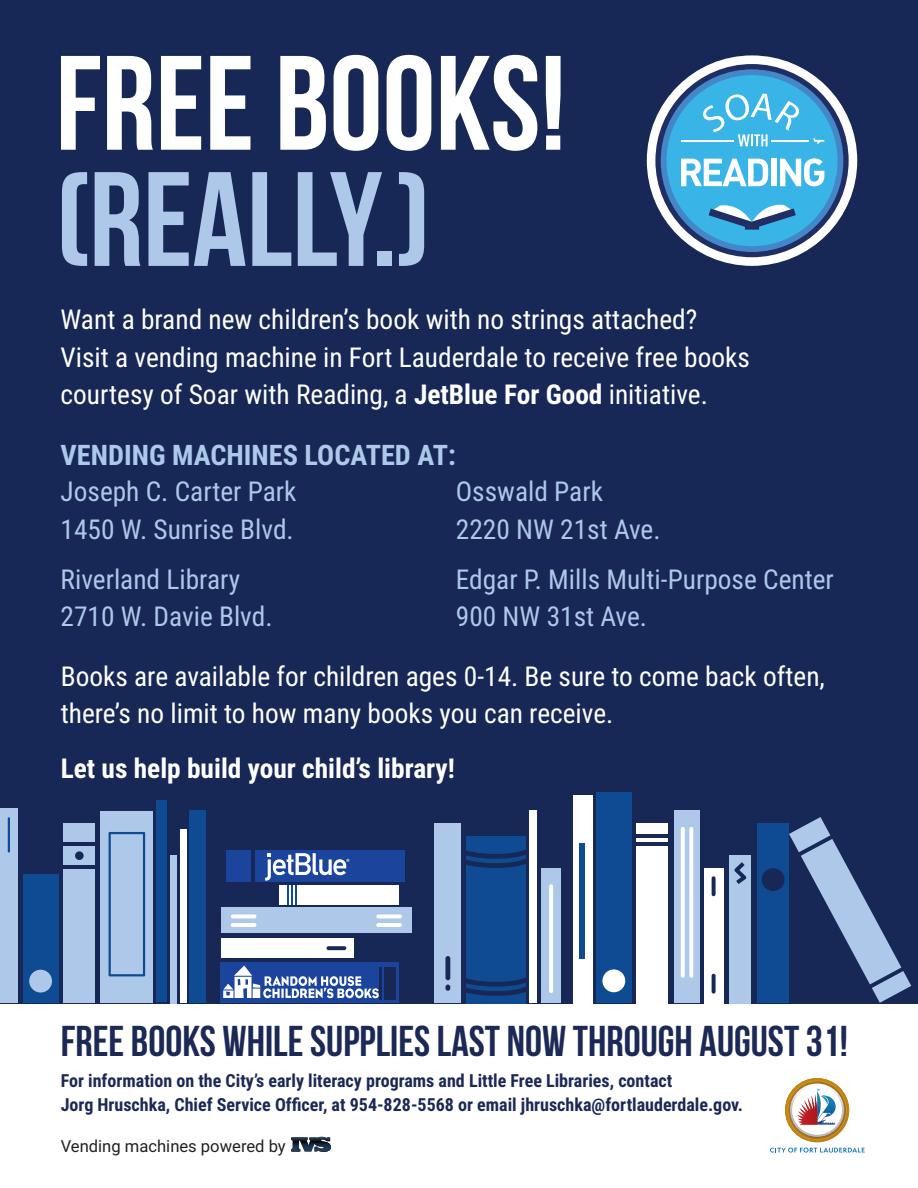
<style>
.page{position:relative;width:918px;height:1188px;background:#fff}
.page>*{position:absolute;margin:0;border:0;box-sizing:border-box;transform-origin:0 0}
.t1{font:700 133.95px "Bebas Neue";color:#fff}
.t2{font:700 133.95px "Bebas Neue";color:#adc8e8}
.t3{font:700 42.9px "Bebas Neue";color:#1c2956}
.t4{font:700 28.35px "Roboto Condensed";color:#adc8e8}
.t5{font:27.3px/37.5px "Roboto Condensed";color:#fff}
.t6{font:27.3px/37.5px "Roboto Condensed";color:#adc8e8}
.t7{font:700 27.3px "Roboto Condensed";color:#fff}
.t8{font:700 18px/24px "Roboto Condensed";color:#1c2956}
.t9{font:16.65px "Roboto";color:#231f20}
.t10{font:9px "Myriad Pro";color:#fff}
.s1{font-weight:700}
</style>
<div class="page">
<div style="left:0;top:0;width:918px;height:1003px;background:#172857"></div>
<div style="left:0;top:808px;width:17px;height:195px;background:#adc8e8"></div>
<div style="left:23px;top:875px;width:36px;height:128px;background:#0f4b92"></div>
<div style="left:63px;top:823px;width:32px;height:180px;background:#adc8e8"></div>
<div style="left:101px;top:811px;width:52px;height:192px;background:#adc8e8"></div>
<div style="left:170px;top:855px;width:7px;height:148px;background:#adc8e8"></div>
<div style="left:180px;top:829px;width:6px;height:173px;background:#fff"></div>
<div style="left:29px;top:970px;width:23px;height:23px;background:#adc8e8;border-radius:50%"></div>
<hr style="left:60px;top:842px;width:38px;height:4px;background:#172857">
<hr style="left:60px;top:865px;width:38px;height:4px;background:#172857">
<div style="left:189px;top:810px;width:17px;height:193px;background:#0f4b92"></div>
<div style="left:157px;top:800px;width:10px;height:202px;background:#0f4b92"></div>
<div style="left:75px;top:851px;width:9px;height:9px;background:#172857;border-radius:50%"></div>
<svg style="left:109px;top:832px;width:36px;height:144px"></svg>
<hr style="left:8px;top:817px;width:2px;height:36px;background:#0f4b92">
<div style="left:280px;top:885px;width:119px;height:20px;background:#fff"></div>
<div style="left:221px;top:908px;width:191px;height:25px;background:#adc8e8"></div>
<div style="left:221px;top:938px;width:133px;height:20px;background:#fff"></div>
<svg style="left:231px;top:914px;width:25px;height:4px"></svg>
<hr style="left:231px;top:923px;width:25px;height:4px;background:#fff;border-radius:2px">
<svg style="left:376px;top:914px;width:26px;height:4px"></svg>
<hr style="left:376px;top:923px;width:26px;height:4px;background:#fff;border-radius:2px">
<svg style="left:327px;top:946px;width:19px;height:4px"></svg>
<div style="left:434px;top:824px;width:27px;height:179px;background:#adc8e8"></div>
<div style="left:445px;top:956px;width:5px;height:24px;background:#172857;border-radius:2px"></div>
<svg style="left:445px;top:985px;width:5px;height:6px"></svg>
<div style="left:220px;top:962px;width:179px;height:41px;background:#1b459c"></div>
<div style="left:384px;top:967px;width:12px;height:32px;background:#172857"></div>
<hr style="left:379px;top:967px;width:2px;height:32px;background:#172857">
<hr style="left:287px;top:885px;width:2px;height:20px;background:#0f4b92">
<hr style="left:291px;top:885px;width:2px;height:20px;background:#0f4b92">
<hr style="left:295px;top:885px;width:2px;height:20px;background:#0f4b92">
<div style="left:466px;top:836px;width:59px;height:167px;background:#0f4b92"></div>
<svg style="left:466px;top:849px;width:60px;height:19px"></svg>
<svg style="left:466px;top:977px;width:60px;height:19px"></svg>
<div style="left:529px;top:810px;width:7px;height:193px;background:#fff"></div>
<div style="left:541px;top:868px;width:20px;height:135px;background:#adc8e8"></div>
<svg style="left:549px;top:884px;width:4px;height:109px"></svg>
<div style="left:573px;top:795px;width:19px;height:208px;background:#fff"></div>
<div style="left:596px;top:793px;width:36px;height:210px;background:#0f4b92"></div>
<div style="left:636px;top:823px;width:32px;height:180px;background:#fff"></div>
<div style="left:674px;top:811px;width:26px;height:192px;background:#adc8e8"></div>
<div style="left:704px;top:868px;width:19px;height:135px;background:#fff"></div>
<div style="left:729px;top:855px;width:22px;height:148px;background:#adc8e8"></div>
<div style="left:602px;top:969px;width:23px;height:23px;background:#fff;border-radius:50%"></div>
<hr style="left:634px;top:834px;width:38px;height:4px;background:#172857">
<hr style="left:634px;top:842px;width:38px;height:4px;background:#172857">
<div style="left:757px;top:824px;width:32px;height:179px;background:#0f4b92"></div>
<div style="left:762px;top:868px;width:23px;height:23px;background:#172857;border-radius:50%"></div>
<div style="left:579px;top:843px;width:6px;height:115px;background:#0f4b92"></div>
<svg style="left:681px;top:827px;width:4px;height:151px"></svg>
<svg style="left:689px;top:827px;width:4px;height:151px"></svg>
<svg style="left:712px;top:876px;width:4px;height:20px"></svg>
<svg style="left:712px;top:974px;width:4px;height:20px"></svg>
<svg style="left:734px;top:862px;width:12px;height:22px"></svg>
<svg style="left:789px;top:817px;width:122px;height:186px"></svg>
<div style="left:226px;top:850px;width:179px;height:32px;background:#1b459c"></div>
<hr style="left:251px;top:846px;width:4px;height:38px;background:#172857">
<svg style="left:223px;top:966px;width:156px;height:32px"></svg>
<div style="left:253px;top:989px;width:7px;height:9px;background:#fff"></div>
<svg style="left:265px;top:853px;width:81px;height:28px"></svg>
<div style="left:647px;top:55px;width:210px;height:211px;background:#fff;border-radius:50%"></div>
<svg style="left:655px;top:64px;width:194px;height:193px;background:#2a396d"></svg>
<div style="left:661px;top:69px;width:182px;height:183px;background:#4387c7;border-radius:50%"></div>
<div style="left:667px;top:75px;width:171px;height:171px;background:#39b4e7;border-radius:50%"></div>
<svg style="left:709px;top:204px;width:87px;height:25px"></svg>
<div style="left:745px;top:222px;width:14px;height:8px;background:#202e64"></div>
<svg style="left:681px;top:159px;width:88px;height:27px"></svg>
<div style="left:771px;top:159px;width:5px;height:27px;background:#fff"></div>
<svg style="left:780px;top:158px;width:44px;height:28px"></svg>
<hr style="left:681px;top:140px;width:53px;height:2px;background:#fff">
<hr style="left:771px;top:140px;width:38px;height:2px;background:#fff">
<svg style="left:813px;top:138px;width:12px;height:6px"></svg>
<svg style="left:703px;top:93px;width:96px;height:53px"></svg>
<svg style="left:291px;top:1137px;width:41px;height:15px"></svg>
<svg style="left:770px;top:1078px;width:95px;height:75px"></svg>
<h1 class="t1" style="left:56px;top:30px;width:512px">FREE BOOKS!</h1>
<h1 class="t2" style="left:56px;top:146px;width:376px">(REALLY.)</h1>
<p class="t5" style="left:61px;top:300px;width:691px">Want a brand new children’s book with no strings attached?<br>Visit a vending machine in Fort Lauderdale to receive free books courtesy of Soar with Reading, a <span class="s1">JetBlue For Good</span> initiative.</p>
<p class="t4" style="left:61px;top:435px;width:397px">VENDING MACHINES LOCATED AT:</p>
<p class="t6" style="left:61px;top:472px;width:238px">Joseph C. Carter Park<br>1450 W. Sunrise Blvd.</p>
<p class="t6" style="left:61px;top:560px;width:213px">Riverland Library<br>2710 W. Davie Blvd.</p>
<p class="t6" style="left:456px;top:472px;width:206px">Osswald Park<br>2220 NW 21st Ave.</p>
<p class="t6" style="left:456px;top:560px;width:380px">Edgar P. Mills Multi-Purpose Center<br>900 NW 31st Ave.</p>
<p class="t5" style="left:61px;top:656px;width:766px">Books are available for children ages 0-14. Be sure to come back often, there’s no limit to how many books you can receive.</p>
<p class="t7" style="left:61px;top:749px;width:396px">Let us help build your child’s library!</p>
<p class="t10" style="left:346px;top:857px;width:5px">®</p>
<h2 class="t3" style="left:61px;top:1018px;width:789px">FREE BOOKS WHILE SUPPLIES LAST NOW THROUGH AUGUST 31!</h2>
<p class="t8" style="left:61px;top:1068px;width:684px">For information on the City’s early literacy programs and Little Free Libraries, contact<br>Jorg Hruschka, Chief Service Officer, at 954-828-5568 or email jhruschka@fortlauderdale.gov.</p>
<p class="t9" style="left:61px;top:1135px;width:227px">Vending machines powered by</p>
</div>
